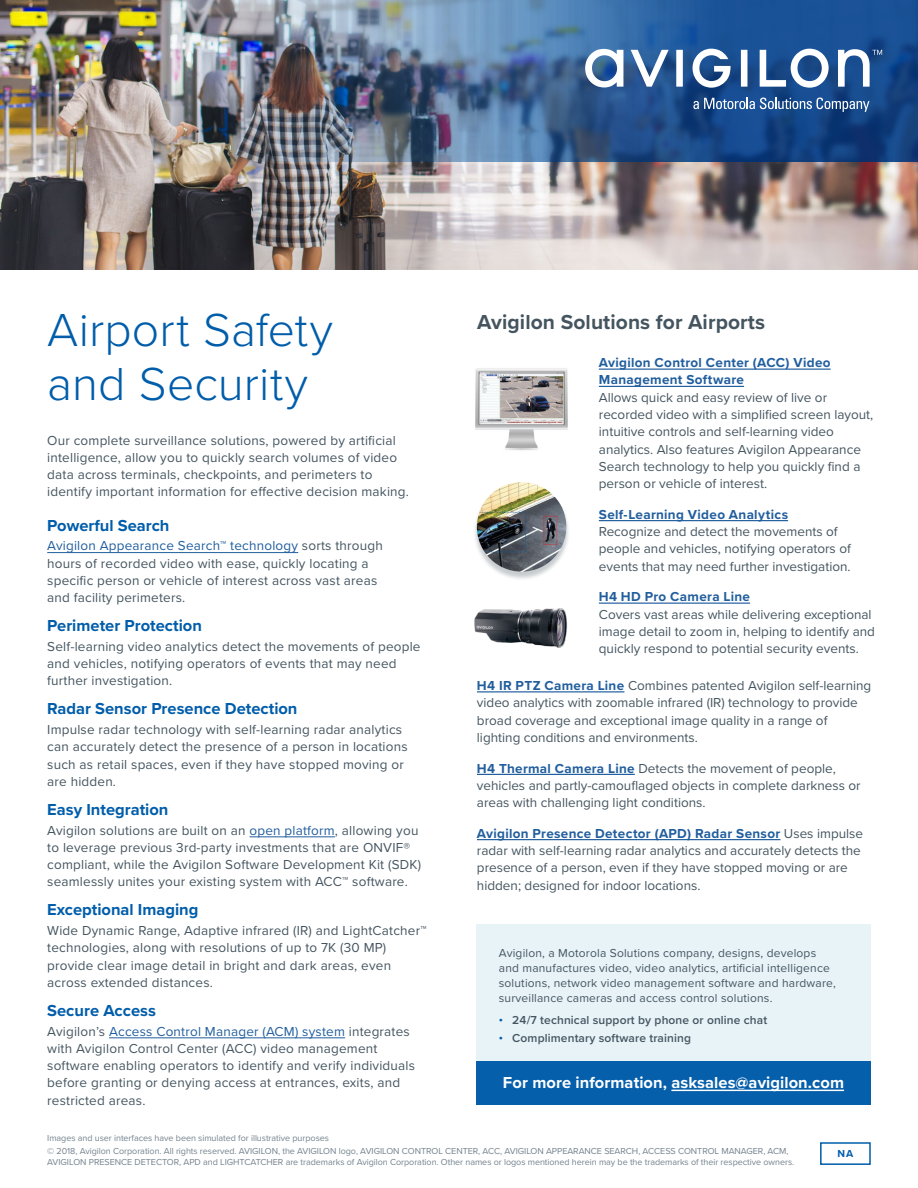
<style>
.page{position:relative;width:918px;height:1188px;background:#fff}
.page>*{position:absolute;margin:0;border:0;box-sizing:border-box;transform-origin:0 0}
.t1{font:300 48px/54px "Proxima Nova";letter-spacing:.005em;color:#005daa}
.t2{font:700 21px "Proxima Nova";letter-spacing:.005em;color:#455560}
.t3{font:700 16.5px "Proxima Nova";color:#005daa}
.t4{font:700 16.5px "Proxima Nova";letter-spacing:.005em;color:#fff}
.t5{font:13.5px/17.2px "Proxima Nova";letter-spacing:.015em;color:#455560}
.t6{font:700 13.5px/17.2px "Proxima Nova";letter-spacing:.025em;color:#215e9e}
.t7{font:12px/15px "Proxima Nova";letter-spacing:.015em;color:#455560}
.t8{font:600 12px "Proxima Nova";letter-spacing:.01em;color:#455560}
.t9{font:700 10.5px "Proxima Nova";color:#005daa}
.t10{font:9px/13.8px "Proxima Nova";letter-spacing:-.005em;color:#74838e}
.s1{color:#215e9e}
.s2{font-weight:700;color:#215e9e}
.s3{color:#005daa}
</style>
<div class="page">
<img style="left:0;top:162px;width:918px;height:108px">
<hr style="left:47px;top:552px;width:251px;height:1px;background:#215e9e">
<hr style="left:250px;top:836px;width:85px;height:1px;background:#215e9e">
<hr style="left:109px;top:1037px;width:236px;height:1px;background:#215e9e">
<img style="left:474px;top:608px;width:94px;height:40px">
<img style="left:0;top:0;width:918px;height:162px">
<svg style="left:585px;top:49px;width:297px;height:39px"></svg>
<svg style="left:693px;top:98px;width:176px;height:14px"></svg>
<hr style="left:599px;top:369px;width:232px;height:1px;background:#215e9e">
<hr style="left:599px;top:386px;width:145px;height:1px;background:#215e9e">
<hr style="left:599px;top:520px;width:189px;height:1px;background:#215e9e">
<hr style="left:599px;top:603px;width:151px;height:1px;background:#215e9e">
<div style="left:476px;top:924px;width:395px;height:156px;background:#e8f3f8"></div>
<div style="left:476px;top:1061px;width:395px;height:43px;background:#065fab"></div>
<hr style="left:671px;top:1090px;width:173px;height:1px;background:#fff">
<hr style="left:477px;top:691px;width:147px;height:1px;background:#215e9e">
<hr style="left:477px;top:774px;width:158px;height:1px;background:#215e9e">
<hr style="left:477px;top:839px;width:304px;height:1px;background:#215e9e">
<div style="left:820px;top:1142px;width:51px;height:23px;border:2px solid #005daa"></div>
<div style="left:473px;top:484px;width:98px;height:97px;background:#455560;opacity:.3"></div>
<img style="left:477px;top:482px;width:89px;height:90px;border-radius:45px">
<img style="left:475px;top:368px;width:93px;height:82px">
<h1 class="t1" style="left:47px;top:301px;width:287px">Airport Safety and Security</h1>
<p class="t5" style="left:47px;top:431px;width:363px">Our complete surveillance solutions, powered by artificial intelligence, allow you to quickly search volumes of video data across terminals, checkpoints, and perimeters to identify important information for effective decision making.</p>
<p class="t3" style="left:47px;top:513px;width:124px">Powerful Search</p>
<p class="t5" style="left:47px;top:537px;width:337px"><span class="s1">Avigilon Appearance Search™ technology</span> sorts through hours of recorded video with ease, quickly locating a specific person or vehicle of interest across vast areas and facility perimeters.</p>
<p class="t3" style="left:47px;top:613px;width:156px">Perimeter Protection</p>
<p class="t5" style="left:47px;top:637px;width:375px">Self-learning video analytics detect the movements of people and vehicles, notifying operators of events that may need further investigation.</p>
<p class="t3" style="left:47px;top:696px;width:252px">Radar Sensor Presence Detection</p>
<p class="t5" style="left:47px;top:721px;width:362px">Impulse radar technology with self-learning radar analytics can accurately detect the presence of a person in locations such as retail spaces, even if they have stopped moving or are hidden.</p>
<p class="t3" style="left:47px;top:797px;width:123px">Easy Integration</p>
<p class="t5" style="left:47px;top:821px;width:375px">Avigilon solutions are built on an <span class="s1">open platform</span>, allowing you to leverage previous 3rd‑party investments that are ONVIF® compliant, while the Avigilon Software Development Kit (SDK) seamlessly unites your existing system with ACC™ software.</p>
<p class="t3" style="left:47px;top:897px;width:153px">Exceptional Imaging</p>
<p class="t5" style="left:47px;top:922px;width:381px">Wide Dynamic Range, Adaptive infrared (IR) and LightCatcher™ technologies, along with resolutions of up to 7K (30 MP) provide clear image detail in bright and dark areas, even across extended distances.</p>
<p class="t3" style="left:47px;top:998px;width:110px">Secure Access</p>
<p class="t5" style="left:47px;top:1022px;width:369px">Avigilon’s <span class="s1">Access Control Manager (ACM) system</span> integrates with Avigilon Control Center (ACC) video management software enabling operators to identify and verify individuals before granting or denying access at entrances, exits, and restricted areas.</p>
<h2 class="t2" style="left:477px;top:307px;width:289px">Avigilon Solutions for Airports</h2>
<p class="t6" style="left:599px;top:354px;width:233px">Avigilon Control Center (ACC) Video<br>Management Software</p>
<p class="t5" style="left:599px;top:388px;width:276px">Allows quick and easy review of live or recorded video with a simplified screen layout, intuitive controls and self-learning video analytics. Also features Avigilon Appearance Search technology to help you quickly find a person or vehicle of interest.</p>
<p class="t6" style="left:599px;top:505px;width:191px">Self-Learning Video Analytics</p>
<p class="t5" style="left:599px;top:522px;width:254px">Recognize and detect the movements of people and vehicles, notifying operators of events that may need further investigation.</p>
<p class="t6" style="left:599px;top:588px;width:153px">H4 HD Pro Camera Line</p>
<p class="t5" style="left:599px;top:605px;width:278px">Covers vast areas while delivering exceptional image detail to zoom in, helping to identify and quickly respond to potential security events.</p>
<p class="t5" style="left:477px;top:676px;width:396px"><span class="s2">H4 IR PTZ Camera Line</span> Combines patented Avigilon self-learning video analytics with zoomable infrared (IR) technology to provide broad coverage and exceptional image quality in a range of lighting conditions and environments.</p>
<p class="t5" style="left:477px;top:759px;width:385px"><span class="s2">H4 Thermal Camera Line</span> Detects the movement of people, vehicles and partly-camouflaged objects in complete darkness or areas with challenging light conditions.</p>
<p class="t5" style="left:477px;top:824px;width:388px"><span class="s2">Avigilon Presence Detector (APD) Radar Sensor</span> Uses impulse radar with self-learning radar analytics and accurately detects the presence of a person, even if they have stopped moving or are hidden; designed for indoor locations.</p>
<p class="t7" style="left:499px;top:945px;width:339px">Avigilon, a Motorola Solutions company, designs, develops and manufactures video, video analytics, artificial intelligence solutions, network video management software and hardware, surveillance cameras and access control solutions.</p>
<p class="t8" style="left:499px;top:1012px;width:270px"><span class="s3">•</span> 24/7 technical support by phone or online chat</p>
<p class="t8" style="left:499px;top:1029px;width:194px"><span class="s3">•</span> Complimentary software training</p>
<p class="t4" style="left:503px;top:1070px;width:343px">For more information, asksales@avigilon.com</p>
<p class="t10" style="left:47px;top:1130px;width:743px">Images and user interfaces have been simulated for illustrative purposes<br>© 2018, Avigilon Corporation. All rights reserved. AVIGILON, the AVIGILON logo, AVIGILON CONTROL CENTER, ACC, AVIGILON APPEARANCE SEARCH, ACCESS CONTROL MANAGER, ACM,</p>
<p class="t10" style="left:47px;top:1155px;width:749px">AVIGILON PRESENCE DETECTOR, APD and LIGHTCATCHER are trademarks of Avigilon Corporation. Other names or logos mentioned herein may be the trademarks of their respective owners.</p>
<p class="t9" style="left:838px;top:1146px;width:17px">NA</p>
</div>
